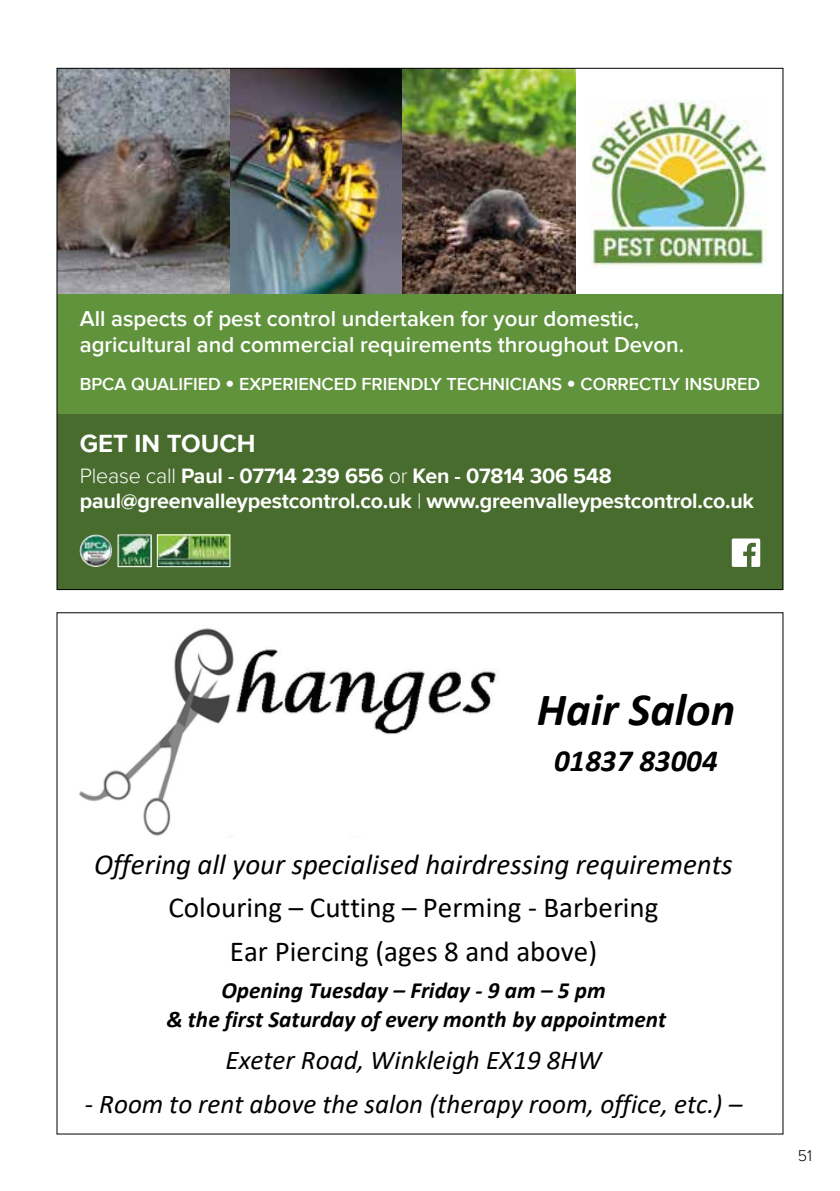
<style>
.page{position:relative;width:840px;height:1191px;background:#fff}
.page>*{position:absolute;margin:0;border:0;box-sizing:border-box;transform-origin:0 0}
.t1{font:italic 700 46.4px "Calibri";color:#000}
.t2{font:italic 700 30.8px "Calibri";color:#000}
.t3{font:29px/43.2px "Calibri";color:#000;text-align:center}
.t4{font:italic 29px "Calibri";color:#000}
.t5{font:italic 27.2px "Calibri";color:#000}
.t6{font:700 25.6px "Proxima Nova";color:#fff}
.t7{font:italic 700 23.2px/28.2px "Calibri";color:#000;text-align:center}
.t8{font:600 22.2px/26.6px "Proxima Nova";color:#fff}
.t9{font:700 21.4px/25.6px "Proxima Nova";letter-spacing:-.01em;color:#fff}
.t10{font:600 17.8px "Proxima Nova";color:#fff}
.t11{font:300 16px "Proxima Nova";color:#000}
.s1{font-family:"Frutiger LT Std";font-weight:300}
.s2{font-weight:300}
</style>
<div class="page">
<img style="left:59px;top:70px;width:171px;height:224px">
<img style="left:230px;top:70px;width:173px;height:224px">
<img style="left:403px;top:70px;width:172px;height:224px">
<div style="left:57px;top:294px;width:725px;height:120px;background:#61933d"></div>
<div style="left:57px;top:414px;width:725px;height:175px;background:#486c2e"></div>
<img style="left:590px;top:99px;width:176px;height:168px">
<img style="left:159px;top:536px;width:69px;height:29px">
<div style="left:157px;top:534px;width:73px;height:33px;border:1px solid #fff"></div>
<img style="left:120px;top:536px;width:29px;height:29px">
<svg style="left:731px;top:538px;width:28px;height:29px"></svg>
<img style="left:80px;top:534px;width:32px;height:33px;border-radius:16px">
<img style="left:79px;top:628px;width:419px;height:208px">
<p class="t8" style="left:80px;top:304px;width:605px">All aspects of pest control undertaken for your domestic, agricultural and commercial requirements throughout Devon.</p>
<p class="t10" style="left:80px;top:371px;width:681px">BPCA QUALIFIED <span class="s1">•</span> EXPERIENCED FRIENDLY TECHNICIANS <span class="s1">•</span> CORRECTLY INSURED</p>
<p class="t6" style="left:80px;top:424px;width:177px">GET IN TOUCH</p>
<p class="t9" style="left:80px;top:462px;width:675px"><span class="s2">Please call</span> Paul - 07714 239 656 <span class="s2">or</span> Ken - 07814 306 548 paul@greenvalleypestcontrol.co.uk <span class="s2">|</span> www.greenvalleypestcontrol.co.uk</p>
<h1 class="t1" style="left:536px;top:677px;width:200px">Hair Salon</h1>
<h2 class="t2" style="left:553px;top:739px;width:165px">01837 83004</h2>
<h3 class="t4" style="left:94px;top:844px;width:640px">Offering all your specialised hairdressing requirements</h3>
<h3 class="t3" style="left:168px;top:885px;width:491px">Colouring – Cutting – Perming - Barbering<br>Ear Piercing (ages 8 and above)</h3>
<p class="t7" style="left:166px;top:975px;width:501px">Opening Tuesday – Friday - 9 am – 5 pm<br>&amp; the first Saturday of every month by appointment</p>
<p class="t5" style="left:225px;top:1040px;width:377px">Exeter Road, Winkleigh EX19 8HW</p>
<p class="t5" style="left:85px;top:1085px;width:658px">- Room to rent above the salon (therapy room, office, etc.) –</p>
<p class="t11" style="left:797px;top:1143px;width:16px">51</p>
</div>
